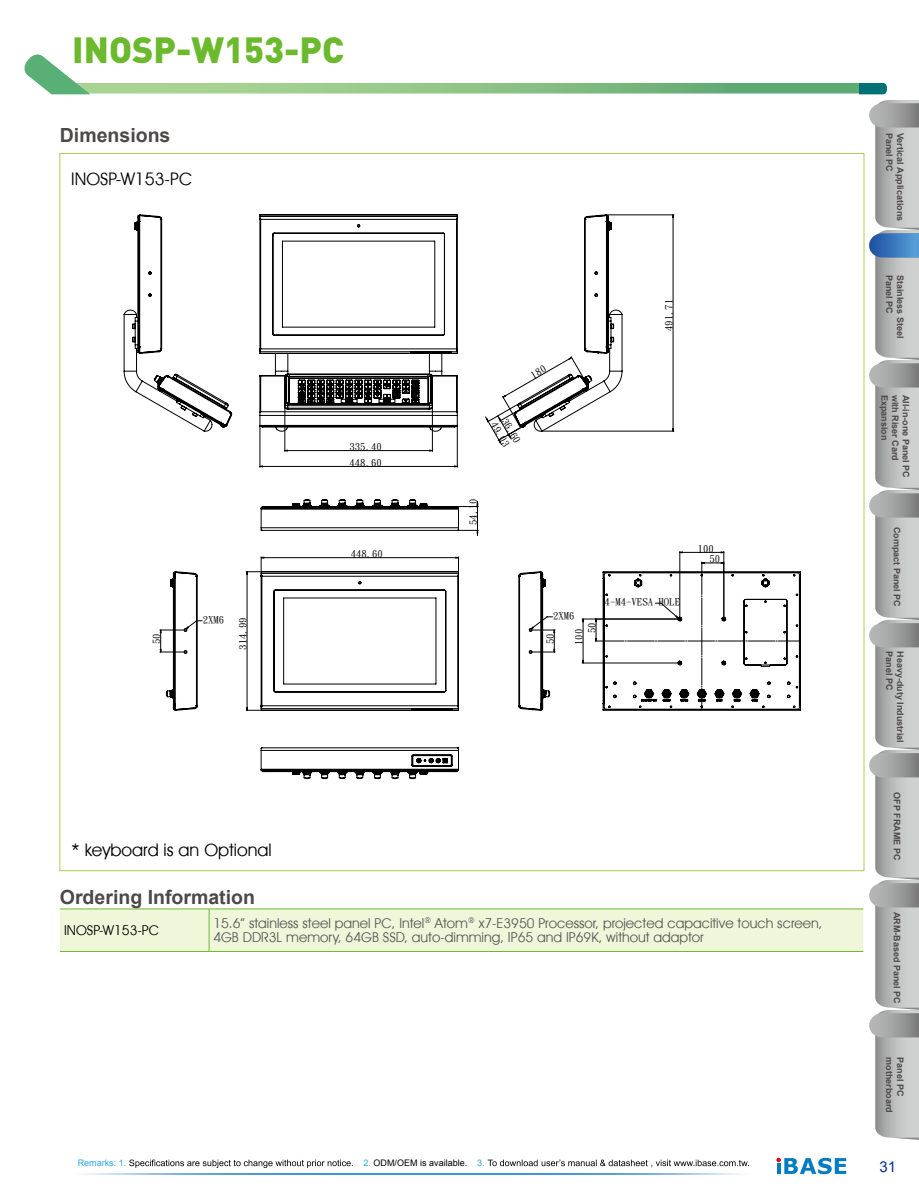
<style>
.page{position:relative;width:919px;height:1191px;background:#fff}
.page>*{position:absolute;margin:0;border:0;box-sizing:border-box;transform-origin:0 0}
.t1{font:900 36px "DIN Pro";color:#6bb92d}
.t2{font:21px "Avant Garde T.";color:#000}
.t3{font:700 19.5px "Arial";color:#4c4948}
.t4{font:16.5px/13.5px "Avant Garde T.";color:#595757}
.t5{font:16.5px "Avant Garde T.";color:#000}
.t6{font:15px "Arial";color:#0b3190}
.t7{font:9.9px/12.9px "SW Txt";color:#000;scale:1.09 1}
.t8{font:700 9px "Arial";color:#4c4948}
.t9{font:9px "Arial";color:#000}
.t10{font:9px "Arial";color:#2ea7e0}
.s1{color:#2ea7e0}
</style>
<div class="page">
<svg style="left:24px;top:54px;width:862px;height:40px"></svg>
<svg style="left:776px;top:1157px;width:71px;height:18px"></svg>
<svg style="left:129px;top:1159px;width:224px;height:9px"></svg>
<img style="left:82px;top:1173px;width:660px;height:1px">
<svg style="left:487px;top:1159px;width:261px;height:8px"></svg>
<div style="left:60px;top:909px;width:803px;height:42px;background:#f0f6da"></div>
<hr style="left:60px;top:951px;width:149px;height:1px;background:#6bb92d">
<hr style="left:209px;top:951px;width:654px;height:1px;background:#6bb92d">
<hr style="left:209px;top:908px;width:654px;height:1px;background:#6bb92d">
<hr style="left:60px;top:908px;width:149px;height:1px;background:#6bb92d">
<hr style="left:209px;top:909px;width:1px;height:42px;background:#6bb92d">
<hr style="left:679px;top:551px;width:1px;height:67px;background:#000">
<hr style="left:723px;top:551px;width:1px;height:67px;background:#000">
<hr style="left:679px;top:552px;width:44px;height:1px;background:#000">
<hr style="left:607px;top:214px;width:67px;height:1px;background:#000">
<hr style="left:543px;top:431px;width:131px;height:1px;background:#000">
<svg style="left:198px;top:215px;width:475px;height:449px"></svg>
<svg style="left:246px;top:571px;width:213px;height:140px"></svg>
<svg style="left:518px;top:571px;width:37px;height:140px"></svg>
<svg style="left:595px;top:562px;width:206px;height:149px"></svg>
<svg style="left:160px;top:571px;width:38px;height:140px"></svg>
<svg style="left:260px;top:747px;width:199px;height:32px"></svg>
<svg style="left:260px;top:499px;width:218px;height:36px"></svg>
<svg style="left:259px;top:214px;width:199px;height:218px"></svg>
<svg style="left:123px;top:214px;width:109px;height:219px"></svg>
<svg style="left:869px;top:100px;width:49px;height:1039px;background:#bbbdbf"></svg>
<svg style="left:484px;top:214px;width:139px;height:231px"></svg>
<p class="t1" style="left:72px;top:25px;width:273px">INOSP-W153-PC</p>
<p class="t3" style="left:60px;top:122px;width:112px">Dimensions</p>
<p class="t2" style="left:71px;top:168px;width:122px">INOSP-W153-PC</p>
<p class="t7" style="left:150px;top:644px;width:11px;rotate:-90deg">50</p>
<p class="t7" style="left:203px;top:613px;width:21px">2XM6</p>
<p class="t7" style="left:237px;top:650px;width:31px;rotate:-90deg">314.99</p>
<p class="t2" style="left:71px;top:838px;width:202px">* keyboard is an Optional</p>
<p class="t7" style="left:349px;top:440px;width:31px">335.40</p>
<p class="t7" style="left:349px;top:456px;width:31px">448.60</p>
<p class="t7" style="left:351px;top:547px;width:31px">448.60</p>
<p class="t7" style="left:662px;top:331px;width:31px;rotate:-90deg">491.71</p>
<p class="t7" style="left:507px;top:414px;width:29px;line-height:11.1px;rotate:60deg">36.60<br>49.03</p>
<p class="t7" style="left:467px;top:525px;width:26px;rotate:-90deg">54.10</p>
<p class="t7" style="left:553px;top:609px;width:21px">2XM6</p>
<p class="t7" style="left:544px;top:644px;width:11px;rotate:-90deg">50</p>
<p class="t7" style="left:572px;top:633px;width:11px;text-indent:-12px;rotate:-90deg">100<br>50</p>
<p class="t7" style="left:604px;top:596px;width:71px">4-M4-VESA HOLE</p>
<p class="t7" style="left:697px;top:542px;width:16px">100</p>
<p class="t7" style="left:709px;top:552px;width:11px">50</p>
<p class="t3" style="left:60px;top:884px;width:197px">Ordering Information</p>
<p class="t5" style="left:64px;top:922px;width:97px">INOSP-W153-PC</p>
<p class="t4" style="left:213px;top:916px;width:610px">15.6” stainless steel panel PC, Intel<sup>®</sup> Atom<sup>®</sup> x7-E3950 Processor, projected capacitive touch screen,<br>4GB DDR3L memory, 64GB SSD, auto-dimming, IP65 and IP69K, without adaptor</p>
<p class="t10" style="left:78px;top:1157px;width:50px">Remarks: 1.</p>
<p class="t9" style="left:363px;top:1157px;width:123px"><span class="s1">2.</span> ODM/OEM is available. <span class="s1">3.</span></p>
<p class="t8" style="left:895px;top:133px;width:41px;rotate:90deg">Panel PC</p>
<p class="t8" style="left:906px;top:133px;width:90px;rotate:90deg">Vertical Applications</p>
<p class="t8" style="left:895px;top:275px;width:41px;rotate:90deg">Panel PC</p>
<p class="t8" style="left:906px;top:275px;width:65px;rotate:90deg">Stainless Steel</p>
<p class="t8" style="left:890px;top:394px;width:47px;rotate:90deg">Expansion</p>
<p class="t8" style="left:901px;top:394px;width:68px;rotate:90deg">with Riser Card</p>
<p class="t8" style="left:911px;top:394px;width:85px;rotate:90deg">All-in-one Panel PC</p>
<p class="t8" style="left:902px;top:527px;width:82px;rotate:90deg">Compact Panel PC</p>
<p class="t8" style="left:895px;top:651px;width:41px;rotate:90deg">Panel PC</p>
<p class="t8" style="left:906px;top:651px;width:93px;rotate:90deg">Heavy-duty Industrial</p>
<p class="t8" style="left:902px;top:792px;width:69px;rotate:90deg">OFP FRAME PC</p>
<p class="t8" style="left:902px;top:911px;width:94px;rotate:90deg">ARM-Based Panel PC</p>
<p class="t8" style="left:895px;top:1057px;width:57px;rotate:90deg">motherboard</p>
<p class="t8" style="left:906px;top:1057px;width:41px;rotate:90deg">Panel PC</p>
<p class="t6" style="left:879px;top:1156px;width:18px">31</p>
</div>
